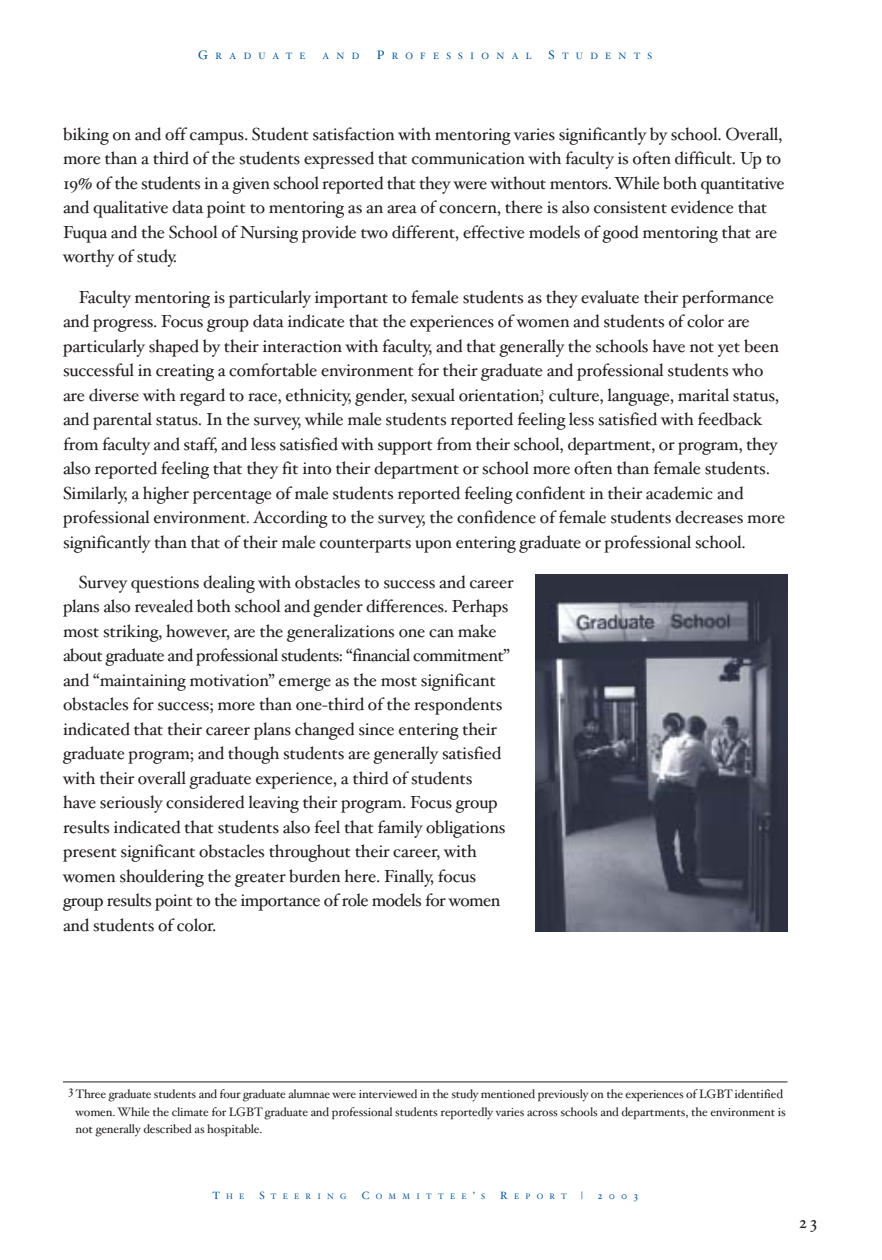
<style>
.page{position:relative;width:882px;height:1260px;background:#fff}
.page>*{position:absolute;margin:0;border:0;box-sizing:border-box;transform-origin:0 0}
.t1{font:17.5px/24.5px "Hoefler Text";letter-spacing:-.01em;color:#231f1f}
.t2{font:12.25px/17.5px "Hoefler Text";letter-spacing:-.01em;color:#231f1f}
.t3{font:10.5px "Hoefler Text";color:#00529b}
.t4{font:9.1px "Hoefler Text";letter-spacing:.795em;color:#00529b}
.t5{font:7.88px "Hoefler Text";letter-spacing:.795em;color:#00529b}
.s1{font-size:12.25px}
.s2{font-size:10.5px}
</style>
<div class="page">
<hr style="left:63px;top:1082px;width:725px;height:1px;background:#231f1f">
<img style="left:536px;top:575px;width:252px;height:356px">
<p class="t4" style="left:198px;top:52px;width:109px"><span class="s1">G</span>RADUATE</p>
<p class="t4" style="left:323px;top:52px;width:38px">AND</p>
<p class="t4" style="left:377px;top:52px;width:156px"><span class="s1">P</span>ROFESSIONAL</p>
<p class="t4" style="left:549px;top:52px;width:105px"><span class="s1">S</span>TUDENTS</p>
<p class="t1" style="left:63px;top:124px;width:723px">biking on and off campus. Student satisfaction with mentoring varies significantly by school. Overall, more than a third of the students expressed that communication with faculty is often difficult. Up to 19% of the students in a given school reported that they were without mentors. While both quantitative and qualitative data point to mentoring as an area of concern, there is also consistent evidence that Fuqua and the School of Nursing provide two different, effective models of good mentoring that are worthy of study.</p>
<p class="t1" style="left:63px;top:287px;width:724px;text-indent:16px">Faculty mentoring is particularly important to female students as they evaluate their performance and progress. Focus group data indicate that the experiences of women and students of color are particularly shaped by their interaction with faculty, and that generally the schools have not yet been successful in creating a comfortable environment for their graduate and professional students who are diverse with regard to race, ethnicity, gender, sexual orientation,<sup>3</sup> culture, language, marital status, and parental status. In the survey, while male students reported feeling less satisfied with feedback from faculty and staff, and less satisfied with support from their school, department, or program, they also reported feeling that they fit into their department or school more often than female students.<br>Similarly, a higher percentage of male students reported feeling confident in their academic and professional environment. According to the survey, the confidence of female students decreases more significantly than that of their male counterparts upon entering graduate or professional school.</p>
<p class="t1" style="left:63px;top:572px;width:452px;text-indent:16px">Survey questions dealing with obstacles to success and career plans also revealed both school and gender differences. Perhaps most striking, however, are the generalizations one can make about graduate and professional students: “financial commitment” and “maintaining motivation” emerge as the most significant obstacles for success; more than one-third of the respondents indicated that their career plans changed since entering their graduate program; and though students are generally satisfied with their overall graduate experience, a third of students<br>have seriously considered leaving their program. Focus group results indicated that students also feel that family obligations present significant obstacles throughout their career, with women shouldering the greater burden here. Finally, focus group results point to the importance of role models for women and students of color.</p>
<p class="t2" style="left:76px;top:1087px;width:712px;text-indent:-7px">3 Three graduate students and four graduate alumnae were interviewed in the study mentioned previously on the experiences of LGBT identified women. While the climate for LGBT graduate and professional students reportedly varies across schools and departments, the environment is not generally described as hospitable.</p>
<p class="t5" style="left:212px;top:1194px;width:33px"><span class="s2">T</span>HE</p>
<p class="t5" style="left:259px;top:1194px;width:89px"><span class="s2">S</span>TEERING</p>
<p class="t5" style="left:362px;top:1194px;width:125px"><span class="s2">C</span>OMMITTEE<span class="s2">’</span>S</p>
<p class="t5" style="left:500px;top:1194px;width:68px"><span class="s2">R</span>EPORT</p>
<p class="t3" style="left:581px;top:1192px;width:3px">|</p>
<p class="t3" style="left:598px;top:1192px;width:42px">2003</p>
<p class="t1" style="left:799px;top:1212px;width:20px">23</p>
</div>
